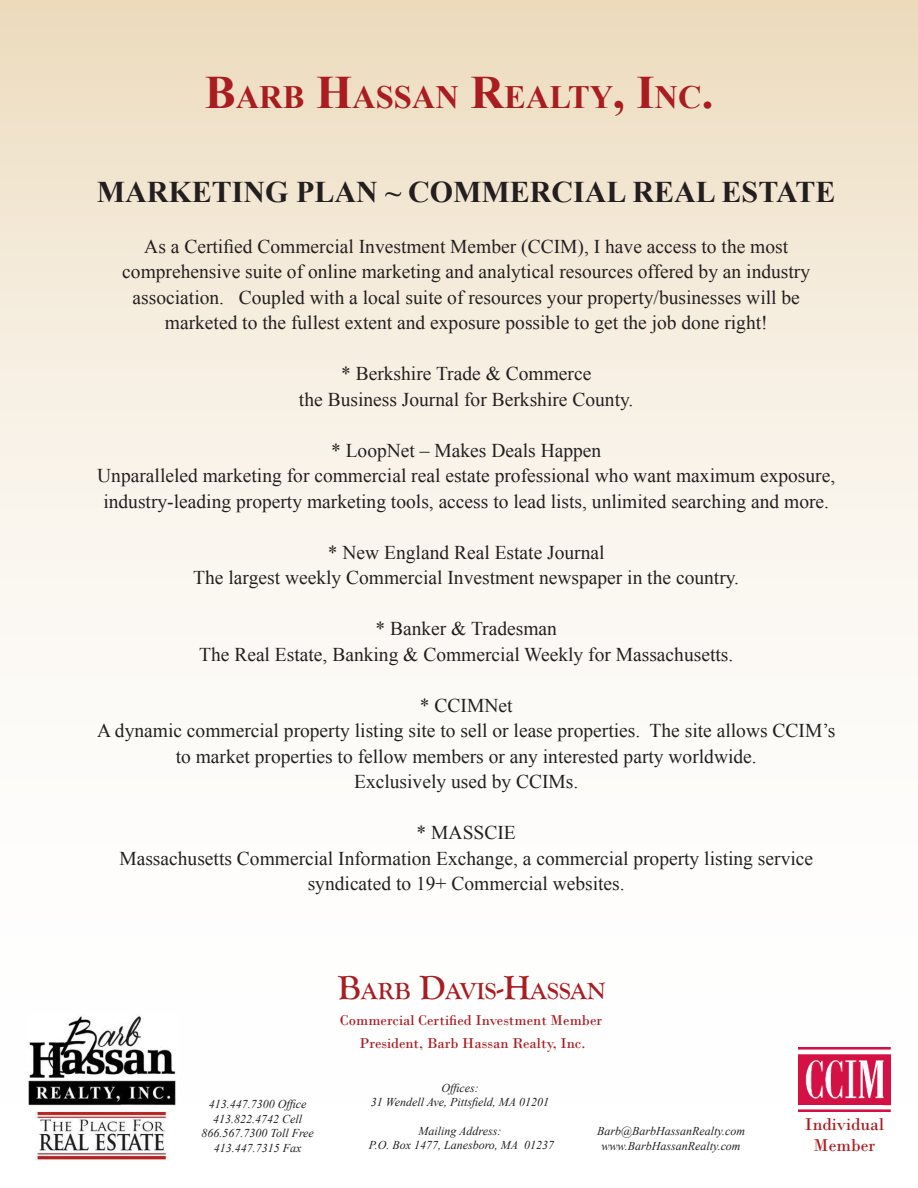
<style>
.page{position:relative;width:918px;height:1188px;background:#fff}
.page>*{position:absolute;margin:0;border:0;box-sizing:border-box;transform-origin:0 0}
.t1{font:700 32.55px "Times New Roman";color:#a91d21}
.t2{font:700 30px "Times New Roman";color:#231f20}
.t3{font:700 24.15px "Goudy Old Style T";color:#a91d21}
.t4{font:19.5px/25.5px "Times New Roman";color:#231f20;text-align:center}
.t5{font:18px/21.6px "Bodoni";color:#a91d21;text-align:center}
.t6{font:15px "Bodoni";color:#a91d21}
.t7{font:italic 12px "Times New Roman";color:#231f20}
.s1{font-size:46.5px}
.s2{font-size:34.5px}
</style>
<div class="page">
<div style="left:0;top:0;width:918px;height:1188px;background:linear-gradient(to bottom,#f0e2c9,#fff)"></div>
<img style="left:798px;top:1047px;width:93px;height:65px">
<img style="left:27px;top:1015px;width:151px;height:146px">
<p class="t1" style="left:205px;top:75px;width:510px"><span class="s1">B</span>ARB <span class="s1">H</span>ASSAN <span class="s1">R</span>EALTY<span class="s1">, I</span>NC<span class="s1">.</span></p>
<p class="t2" style="left:97px;top:171px;width:740px">MARKETING PLAN ~ COMMERCIAL REAL ESTATE</p>
<p class="t4" style="left:122px;top:233px;width:689px">As a Certified Commercial Investment Member (CCIM), I have access to the most comprehensive suite of online marketing and analytical resources offered by an industry association. Coupled with a local suite of resources your property/businesses will be marketed to the fullest extent and exposure possible to get the job done right!</p>
<p class="t4" style="left:341px;top:361px;width:252px">* Berkshire Trade &amp; Commerce</p>
<p class="t4" style="left:299px;top:386px;width:336px">the Business Journal for Berkshire County.</p>
<p class="t4" style="left:331px;top:437px;width:272px">* LoopNet – Makes Deals Happen</p>
<p class="t4" style="left:97px;top:463px;width:740px">Unparalleled marketing for commercial real estate professional who want maximum exposure, industry-leading property marketing tools, access to lead lists, unlimited searching and more.</p>
<p class="t4" style="left:328px;top:539px;width:278px">* New England Real Estate Journal</p>
<p class="t4" style="left:193px;top:565px;width:547px">The largest weekly Commercial Investment newspaper in the country.</p>
<p class="t4" style="left:376px;top:616px;width:183px">* Banker &amp; Tradesman</p>
<p class="t4" style="left:199px;top:641px;width:536px">The Real Estate, Banking &amp; Commercial Weekly for Massachusetts.</p>
<p class="t4" style="left:420px;top:692px;width:94px">* CCIMNet</p>
<p class="t4" style="left:97px;top:718px;width:740px">A dynamic commercial property listing site to sell or lease properties. The site allows CCIM’s to market properties to fellow members or any interested party worldwide.</p>
<p class="t4" style="left:354px;top:769px;width:226px">Exclusively used by CCIMs.</p>
<p class="t4" style="left:417px;top:820px;width:101px">* MASSCIE</p>
<p class="t4" style="left:119px;top:845px;width:695px">Massachusetts Commercial Information Exchange, a commercial property listing service syndicated to 19+ Commercial websites.</p>
<p class="t7" style="left:209px;top:1096px;width:99px">413.447.7300 Office</p>
<p class="t7" style="left:213px;top:1111px;width:91px">413.822.4742 Cell</p>
<p class="t7" style="left:202px;top:1125px;width:114px">866.567.7300 Toll Free</p>
<p class="t7" style="left:214px;top:1139px;width:89px">413.447.7315 Fax</p>
<p class="t3" style="left:338px;top:978px;width:269px"><span class="s2">B</span>ARB <span class="s2">D</span>AVIS<span class="s2">-H</span>ASSAN</p>
<p class="t6" style="left:340px;top:1011px;width:264px">Commercial Certified Investment Member</p>
<p class="t6" style="left:360px;top:1034px;width:227px">President, Barb Hassan Realty, Inc.</p>
<p class="t7" style="left:441px;top:1079px;width:39px">Offices:</p>
<p class="t7" style="left:371px;top:1094px;width:180px">31 Wendell Ave, Pittsfield, MA 01201</p>
<p class="t7" style="left:419px;top:1123px;width:84px">Mailing Address:</p>
<p class="t7" style="left:369px;top:1137px;width:187px">P.O. Box 1477, Lanesboro, MA 01237</p>
<p class="t7" style="left:597px;top:1123px;width:150px">Barb@BarbHassanRealty.com</p>
<p class="t7" style="left:602px;top:1137px;width:141px">www.BarbHassanRealty.com</p>
<p class="t5" style="left:805px;top:1113px;width:81px">Individual<br>Member</p>
</div>
